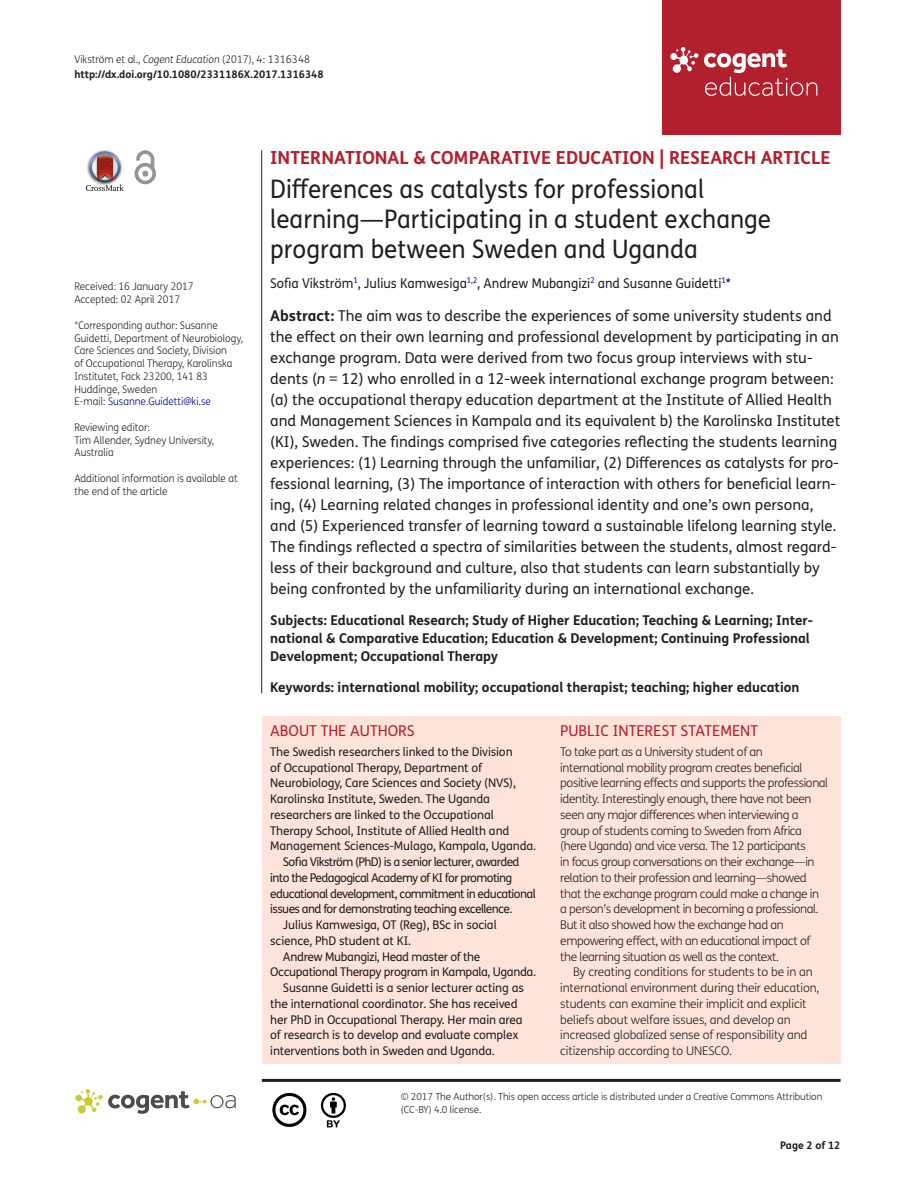
<style>
.page{position:relative;width:915px;height:1191px;background:#fff}
.page>*{position:absolute;margin:0;border:0;box-sizing:border-box;transform-origin:0 0}
.t1{font:25.5px/30px "FS Me Pro";color:#231f20;scale:.95 1}
.t2{font:700 18px "FS Me Pro";color:#b3202d}
.t3{font:15px/21px "FS Me Pro";color:#231f20}
.t4{font:15px "FS Me Pro";color:#b3202d}
.t5{font:700 13.5px/18px "FS Me Pro";color:#231f20}
.t6{font:13.5px "FS Me Pro";color:#231f20;scale:.95 1}
.t7{font:300 12px/15.8px "FS Me Pro";letter-spacing:-.035em;color:#231f20}
.t8{font:12px "FS Me Pro";letter-spacing:-.01em;color:#231f20}
.t9{font:300 12px/15.8px "FS Me Pro";letter-spacing:-.01em;color:#231f20}
.t10{font:12px "FS Me Pro";letter-spacing:-.05em;color:#231f20}
.t11{font:12px "FS Me Pro";letter-spacing:-.03em;color:#231f20}
.t12{font:300 10.5px/12.8px "FS Me Pro";color:#231f20;scale:.95 1}
.t13{font:700 10.5px/15px "FS Me Pro";color:#231f20}
.t14{font:300 9.75px/12.8px "FS Me Pro";letter-spacing:-.01em;color:#231f20}
.s1{font-weight:300}
.s2{font-weight:300;font-style:italic}
.s3{color:#000080}
.s4{font-weight:700}
.s5{font-style:italic}
</style>
<div class="page">
<div style="left:661px;top:0;width:179px;height:134px;background:#b3202d"></div>
<svg style="left:670px;top:47px;width:147px;height:49px"></svg>
<div style="left:261px;top:716px;width:579px;height:347px;background:#fde3da"></div>
<svg style="left:86px;top:151px;width:38px;height:40px"></svg>
<svg style="left:134px;top:150px;width:22px;height:34px"></svg>
<hr style="left:261px;top:150px;width:1px;height:543px;background:#231f20">
<hr style="left:262px;top:1078px;width:578px;height:3px;background:#231f20">
<svg style="left:75px;top:1089px;width:161px;height:24px"></svg>
<svg style="left:272px;top:1093px;width:34px;height:34px"></svg>
<svg style="left:321px;top:1093px;width:25px;height:34px"></svg>
<p class="t13" style="left:74px;top:51px;width:251px"><span class="s1">Vikström et al.,</span> <span class="s2">Cogent Education</span> <span class="s1">(2017), 4: 1316348 </span>http://dx.doi.org/10.1080/2331186X.2017.1316348</p>
<p class="t12" style="left:74px;top:280px;width:127px">Received: 16 January 2017<br>Accepted: 02 April 2017</p>
<p class="t12" style="left:74px;top:318px;width:179px">*Corresponding author: Susanne<br>Guidetti, Department of Neurobiology,<br>Care Sciences and Society, Division<br>of Occupational Therapy, Karolinska<br>Institutet, Fack 23200, 141 83<br>Huddinge, Sweden<br>E-mail: <span class="s3">Susanne.Guidetti@ki.se</span></p>
<p class="t12" style="left:74px;top:420px;width:149px">Reviewing editor:<br>Tim Allender, Sydney University,<br>Australia</p>
<p class="t12" style="left:74px;top:471px;width:173px">Additional information is available at the end of the article</p>
<p class="t2" style="left:270px;top:143px;width:561px">INTERNATIONAL &amp; COMPARATIVE EDUCATION | RESEARCH ARTICLE</p>
<h1 class="t1" style="left:270px;top:174px;width:528px">Differences as catalysts for professional learning—Participating in a student exchange program between Sweden and Uganda</h1>
<p class="t6" style="left:270px;top:273px;width:486px">Sofia Vikström<sup>1</sup>, Julius Kamwesiga<sup>1,2</sup>, Andrew Mubangizi<sup>2</sup> and Susanne Guidetti<sup>1</sup><span class="s3">*</span></p>
<p class="t3" style="left:270px;top:305px;width:571px"><span class="s4">Abstract:</span> The aim was to describe the experiences of some university students and the effect on their own learning and professional development by participating in an exchange program. Data were derived from two focus group interviews with stu&shy;dents (<span class="s5">n</span> = 12) who enrolled in a 12-week international exchange program between: (a) the occupational therapy education department at the Institute of Allied Health and Management Sciences in Kampala and its equivalent b) the Karolinska Institutet (KI), Sweden. The findings comprised five categories reflecting the students learning experiences: (1) Learning through the unfamiliar, (2) Differences as catalysts for pro&shy;fessional learning, (3) The importance of interaction with others for beneficial learn&shy;ing, (4) Learning related changes in professional identity and one’s own persona, and (5) Experienced transfer of learning toward a sustainable lifelong learning style.<br>The findings reflected a spectra of similarities between the students, almost regard&shy;less of their background and culture, also that students can learn substantially by being confronted by the unfamiliarity during an international exchange.</p>
<p class="t5" style="left:270px;top:611px;width:544px">Subjects: Educational Research; Study of Higher Education; Teaching &amp; Learning; Inter&shy;national &amp; Comparative Education; Education &amp; Development; Continuing Professional<br>Development; Occupational Therapy</p>
<p class="t5" style="left:270px;top:677px;width:530px">Keywords: international mobility; occupational therapist; teaching; higher education</p>
<p class="t4" style="left:270px;top:721px;width:146px">ABOUT THE AUTHORS</p>
<p class="t8" style="left:270px;top:743px;width:244px">The Swedish researchers linked to the Division</p>
<p class="t8" style="left:270px;top:759px;width:213px">of Occupational Therapy, Department of</p>
<p class="t8" style="left:270px;top:775px;width:247px">Neurobiology, Care Sciences and Society (NVS),</p>
<p class="t8" style="left:270px;top:790px;width:221px">Karolinska Institute, Sweden. The Uganda</p>
<p class="t8" style="left:270px;top:806px;width:225px">researchers are linked to the Occupational</p>
<p class="t8" style="left:270px;top:822px;width:241px">Therapy School, Institute of Allied Health and</p>
<p class="t8" style="left:270px;top:838px;width:267px">Management Sciences-Mulago, Kampala, Uganda.</p>
<p class="t10" style="left:283px;top:853px;width:238px">Sofia Vikström (PhD) is a senior lecturer, awarded</p>
<p class="t10" style="left:270px;top:869px;width:243px">into the Pedagogical Academy of KI for promoting</p>
<p class="t10" style="left:270px;top:885px;width:267px">educational development, commitment in educational</p>
<p class="t10" style="left:270px;top:901px;width:243px">issues and for demonstrating teaching excellence.</p>
<p class="t8" style="left:283px;top:916px;width:215px">Julius Kamwesiga, OT (Reg), BSc in social</p>
<p class="t8" style="left:270px;top:932px;width:142px">science, PhD student at KI.</p>
<p class="t11" style="left:283px;top:948px;width:199px">Andrew Mubangizi, Head master of the</p>
<p class="t11" style="left:270px;top:963px;width:267px">Occupational Therapy program in Kampala, Uganda.</p>
<p class="t8" style="left:283px;top:979px;width:242px">Susanne Guidetti is a senior lecturer acting as</p>
<p class="t8" style="left:270px;top:995px;width:249px">the international coordinator. She has received</p>
<p class="t8" style="left:270px;top:1011px;width:254px">her PhD in Occupational Therapy. Her main area</p>
<p class="t8" style="left:270px;top:1026px;width:250px">of research is to develop and evaluate complex</p>
<p class="t8" style="left:270px;top:1042px;width:226px">interventions both in Sweden and Uganda.</p>
<p class="t4" style="left:560px;top:721px;width:199px">PUBLIC INTEREST STATEMENT</p>
<p class="t7" style="left:560px;top:743px;width:269px">To take part as a University student of an international mobility program creates beneficial positive learning effects and supports the professional identity. Interestingly enough, there have not been seen any major differences when interviewing a group of students coming to Sweden from Africa (here Uganda) and vice versa. The 12 participants<br>in focus group conversations on their exchange—in relation to their profession and learning—showed that the exchange program could make a change in a person’s development in becoming a professional.<br>But it also showed how the exchange had an empowering effect, with an educational impact of the learning situation as well as the context.</p>
<p class="t9" style="left:560px;top:964px;width:260px;text-indent:13px">By creating conditions for students to be in an international environment during their education, students can examine their implicit and explicit beliefs about welfare issues, and develop an increased globalized sense of responsibility and citizenship according to UNESCO.</p>
<p class="t14" style="left:400px;top:1090px;width:423px">© 2017 The Author(s). This open access article is distributed under a Creative Commons Attribution (CC-BY) 4.0 license.</p>
<p class="t13" style="left:780px;top:1137px;width:62px">Page 2 of 12</p>
</div>
